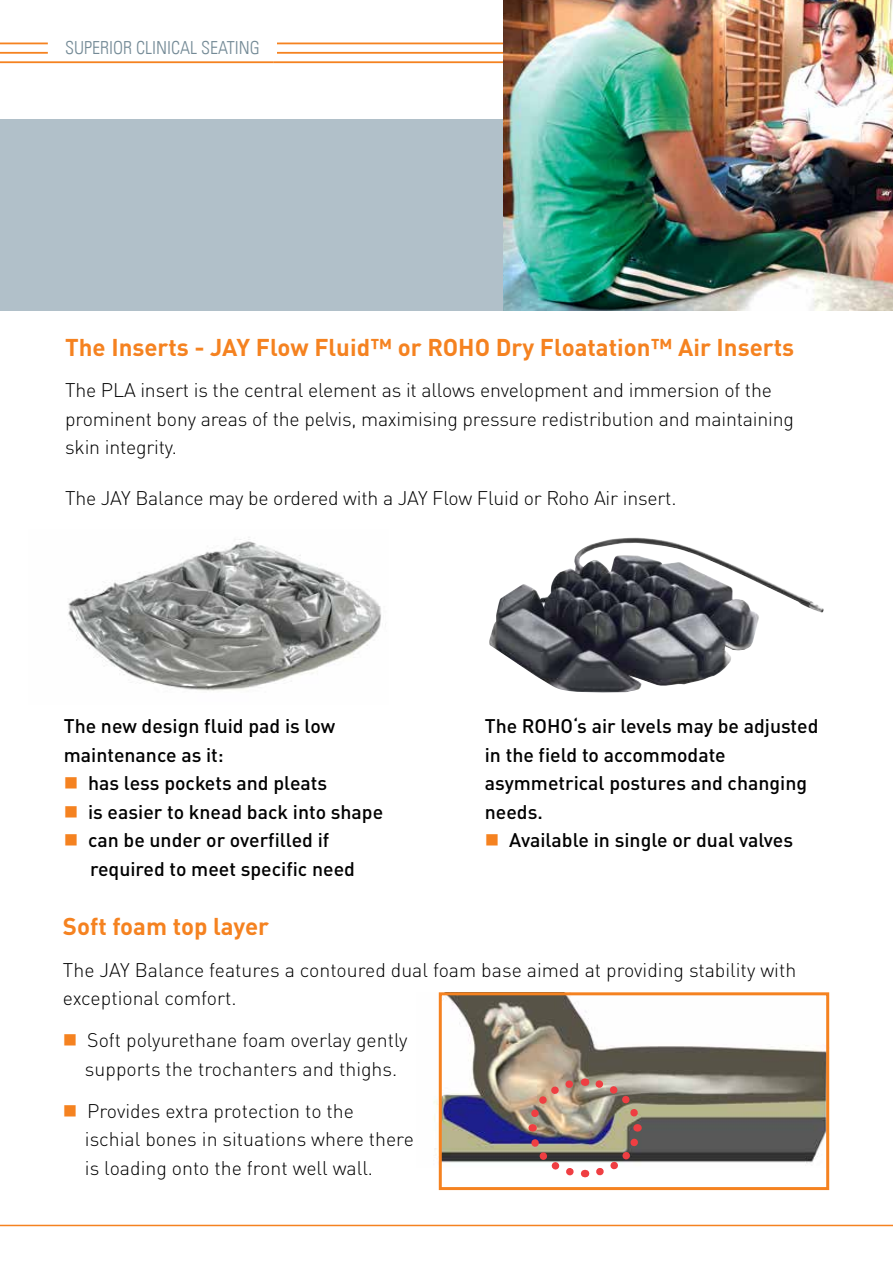
<style>
.page{position:relative;width:893px;height:1263px;background:#fff}
.page>*{position:absolute;margin:0;border:0;box-sizing:border-box;transform-origin:0 0}
.t1{font:700 24px "DINOT";color:#f58220}
.t2{font:300 19.5px/28.5px "DINOT";letter-spacing:-.01em;color:#000}
.t3{font:500 19.5px/28.5px "DINOT";color:#000}
.t4{font:18px "Univers Com 47 Light Cond";color:#748a96}
</style>
<div class="page">
<div style="left:0;top:119px;width:893px;height:191px;background:#b1c0c9"></div>
<hr style="left:0;top:52px;width:48px;height:2px;background:#f58220">
<hr style="left:0;top:61px;width:274px;height:2px;background:#f58220">
<hr style="left:0;top:43px;width:48px;height:1px;background:#f58220">
<hr style="left:277px;top:52px;width:226px;height:2px;background:#f58220">
<hr style="left:274px;top:61px;width:229px;height:2px;background:#f58220">
<hr style="left:277px;top:43px;width:226px;height:1px;background:#f58220">
<hr style="left:0;top:1225px;width:893px;height:1px;background:#f58220">
<img style="left:68px;top:537px;width:313px;height:154px">
<img style="left:489px;top:537px;width:335px;height:156px">
<img style="left:503px;top:0;width:390px;height:310px">
<img style="left:434px;top:993px;width:391px;height:174px">
<img style="left:524px;top:1074px;width:121px;height:104px">
<div style="left:439px;top:992px;width:390px;height:198px;border:3px solid #f58220"></div>
<p class="t4" style="left:65px;top:37px;width:196px">SUPERIOR CLINICAL SEATING</p>
<p class="t1" style="left:65px;top:332px;width:730px">The Inserts - JAY Flow Fluid™ or ROHO Dry Floatation™ Air Inserts</p>
<p class="t2" style="left:65px;top:376px;width:730px">The PLA insert is the central element as it allows envelopment and immersion of the prominent bony areas of the pelvis, maximising pressure redistribution and maintaining skin integrity.</p>
<p class="t2" style="left:65px;top:484px;width:613px">The JAY Balance may be ordered with a JAY Flow Fluid or Roho Air insert.</p>
<p class="t3" style="left:485px;top:711px;width:335px">The ROHO‘s air levels may be adjusted in the field to accommodate asymmetrical postures and changing needs.</p>
<p class="t3" style="left:509px;top:825px;width:285px">Available in single or dual valves</p>
<p class="t3" style="left:64px;top:711px;width:273px">The new design fluid pad is low maintenance as it:</p>
<p class="t3" style="left:88px;top:768px;width:297px">has less pockets and pleats<br>is easier to knead back into shape can be under or overfilled if required to meet specific need</p>
<p class="t1" style="left:63px;top:911px;width:208px">Soft foam top layer</p>
<p class="t2" style="left:63px;top:955px;width:735px">The JAY Balance features a contoured dual foam base aimed at providing stability with exceptional comfort.</p>
<p class="t2" style="left:85px;top:1026px;width:324px">Soft polyurethane foam overlay gently supports the trochanters and thighs.</p>
<p class="t2" style="left:85px;top:1096px;width:330px">Provides extra protection to the<br>ischial bones in situations where there is loading onto the front well wall.</p>
</div>
